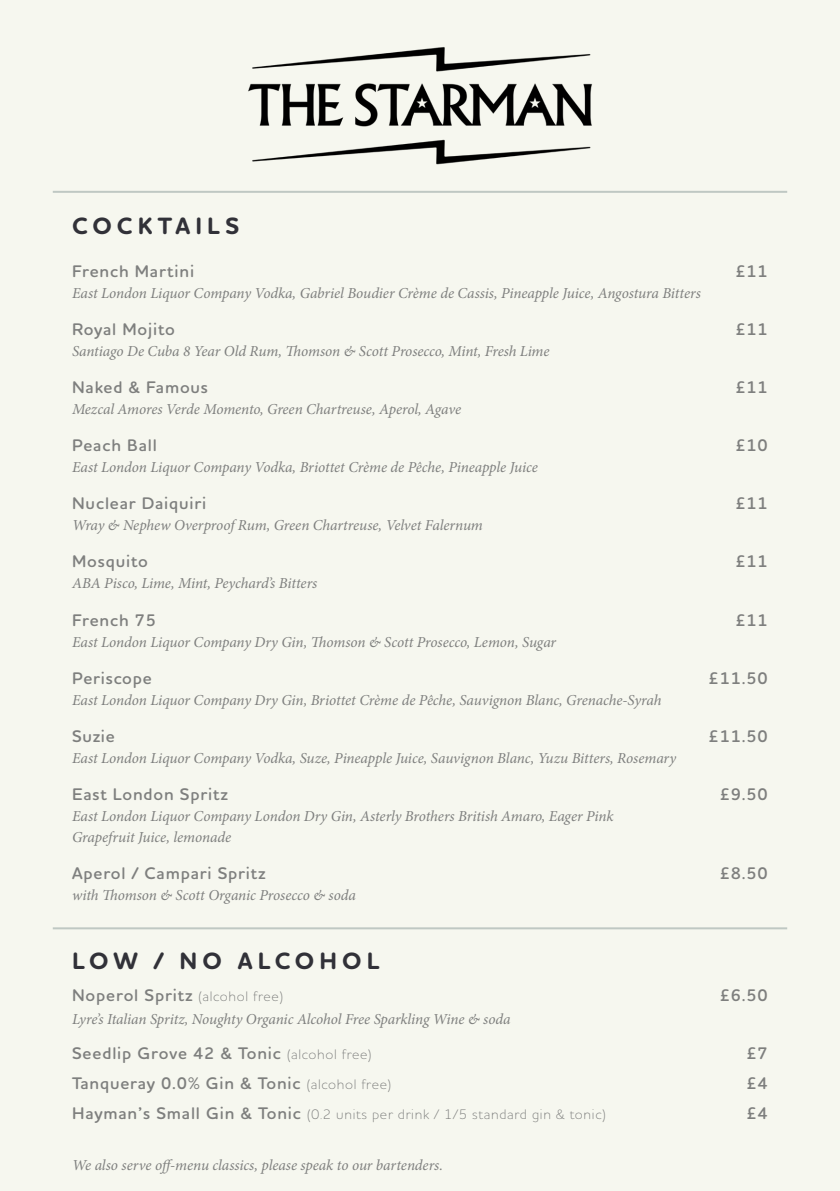
<style>
.page{position:relative;width:840px;height:1191px;background:#fff}
.page>*{position:absolute;margin:0;border:0;box-sizing:border-box;transform-origin:0 0}
.t1{font:700 24px "Houschka Rounded";letter-spacing:.215em;color:#313138}
.t2{font:600 17.2px "Houschka Rounded";letter-spacing:.05em;color:#7e7f7e}
.t3{font:italic 15.2px/21px "Minion Pro";letter-spacing:-.005em;color:#7e7f7e}
.t4{font:300 14px "Houschka Rounded";letter-spacing:.05em;color:#7e7f7e}
.s1{font-weight:300;font-size:14px}
.s2{font-weight:600;font-size:17.2px}
</style>
<div class="page">
<div style="left:0;top:0;width:839px;height:1191px;background:#f6f7ef"></div>
<img style="left:248px;top:47px;width:345px;height:118px">
<hr style="left:53px;top:191px;width:733px;height:2px;background:#bfc8c3">
<hr style="left:53px;top:927px;width:733px;height:2px;background:#bfc8c3">
<h1 class="t1" style="left:72px;top:210px;width:168px">COCKTAILS</h1>
<p class="t2" style="left:72px;top:259px;width:123px">French Martini</p>
<p class="t2" style="left:735px;top:259px;width:34px">£11</p>
<p class="t3" style="left:72px;top:282px;width:630px">East London Liquor Company Vodka, Gabriel Boudier Crème de Cassis, Pineapple Juice, Angostura Bitters</p>
<p class="t2" style="left:72px;top:318px;width:104px">Royal Mojito</p>
<p class="t2" style="left:735px;top:318px;width:34px">£11</p>
<p class="t3" style="left:72px;top:340px;width:478px">Santiago De Cuba 8 Year Old Rum, Thomson &amp; Scott Prosecco, Mint, Fresh Lime</p>
<p class="t2" style="left:72px;top:376px;width:137px">Naked &amp; Famous</p>
<p class="t2" style="left:735px;top:376px;width:34px">£11</p>
<p class="t3" style="left:72px;top:398px;width:390px">Mezcal Amores Verde Momento, Green Chartreuse, Aperol, Agave</p>
<p class="t2" style="left:72px;top:434px;width:86px">Peach Ball</p>
<p class="t2" style="left:735px;top:434px;width:34px">£10</p>
<p class="t3" style="left:72px;top:457px;width:467px">East London Liquor Company Vodka, Briottet Crème de Pêche, Pineapple Juice</p>
<p class="t2" style="left:72px;top:492px;width:135px">Nuclear Daiquiri</p>
<p class="t2" style="left:735px;top:492px;width:34px">£11</p>
<p class="t3" style="left:72px;top:515px;width:412px">Wray &amp; Nephew Overproof Rum, Green Chartreuse, Velvet Falernum</p>
<p class="t2" style="left:72px;top:550px;width:77px">Mosquito</p>
<p class="t2" style="left:735px;top:550px;width:34px">£11</p>
<p class="t3" style="left:72px;top:573px;width:246px">ABA Pisco, Lime, Mint, Peychard’s Bitters</p>
<p class="t2" style="left:72px;top:608px;width:86px">French 75</p>
<p class="t2" style="left:735px;top:608px;width:34px">£11</p>
<p class="t3" style="left:72px;top:631px;width:485px">East London Liquor Company Dry Gin, Thomson &amp; Scott Prosecco, Lemon, Sugar</p>
<p class="t2" style="left:72px;top:667px;width:81px">Periscope</p>
<p class="t2" style="left:708px;top:667px;width:61px">£11.50</p>
<p class="t3" style="left:72px;top:689px;width:590px">East London Liquor Company Dry Gin, Briottet Crème de Pêche, Sauvignon Blanc, Grenache-Syrah</p>
<p class="t2" style="left:72px;top:725px;width:44px">Suzie</p>
<p class="t2" style="left:708px;top:725px;width:61px">£11.50</p>
<p class="t3" style="left:72px;top:747px;width:605px">East London Liquor Company Vodka, Suze, Pineapple Juice, Sauvignon Blanc, Yuzu Bitters, Rosemary</p>
<p class="t2" style="left:72px;top:783px;width:157px">East London Spritz</p>
<p class="t2" style="left:719px;top:783px;width:50px">£9.50</p>
<p class="t3" style="left:72px;top:805px;width:542px">East London Liquor Company London Dry Gin, Asterly Brothers British Amaro, Eager Pink<br>Grapefruit Juice, lemonade</p>
<p class="t2" style="left:72px;top:862px;width:195px">Aperol / Campari Spritz</p>
<p class="t2" style="left:719px;top:862px;width:50px">£8.50</p>
<p class="t3" style="left:72px;top:885px;width:285px">with Thomson &amp; Scott Organic Prosecco &amp; soda</p>
<h1 class="t1" style="left:72px;top:945px;width:309px">LOW / NO ALCOHOL</h1>
<p class="t2" style="left:72px;top:984px;width:212px">Noperol Spritz <span class="s1">(alcohol free)</span></p>
<p class="t2" style="left:719px;top:984px;width:50px">£6.50</p>
<p class="t3" style="left:72px;top:1008px;width:440px">Lyre’s Italian Spritz, Noughty Organic Alcohol Free Sparkling Wine &amp; soda</p>
<p class="t2" style="left:72px;top:1042px;width:301px">Seedlip Grove 42 &amp; Tonic <span class="s1">(alcohol free)</span></p>
<p class="t2" style="left:746px;top:1042px;width:23px">£7</p>
<p class="t2" style="left:72px;top:1072px;width:320px">Tanqueray 0.0% Gin &amp; Tonic <span class="s1">(alcohol free)</span></p>
<p class="t2" style="left:746px;top:1072px;width:23px">£4</p>
<p class="t4" style="left:72px;top:1105px;width:535px"><span class="s2">Hayman’s Small Gin &amp; Tonic</span> (0.2 units per drink / 1/5 standard gin &amp; tonic)</p>
<p class="t2" style="left:746px;top:1102px;width:23px">£4</p>
<p class="t3" style="left:72px;top:1154px;width:372px">We also serve off-menu classics, please speak to our bartenders.</p>
</div>
